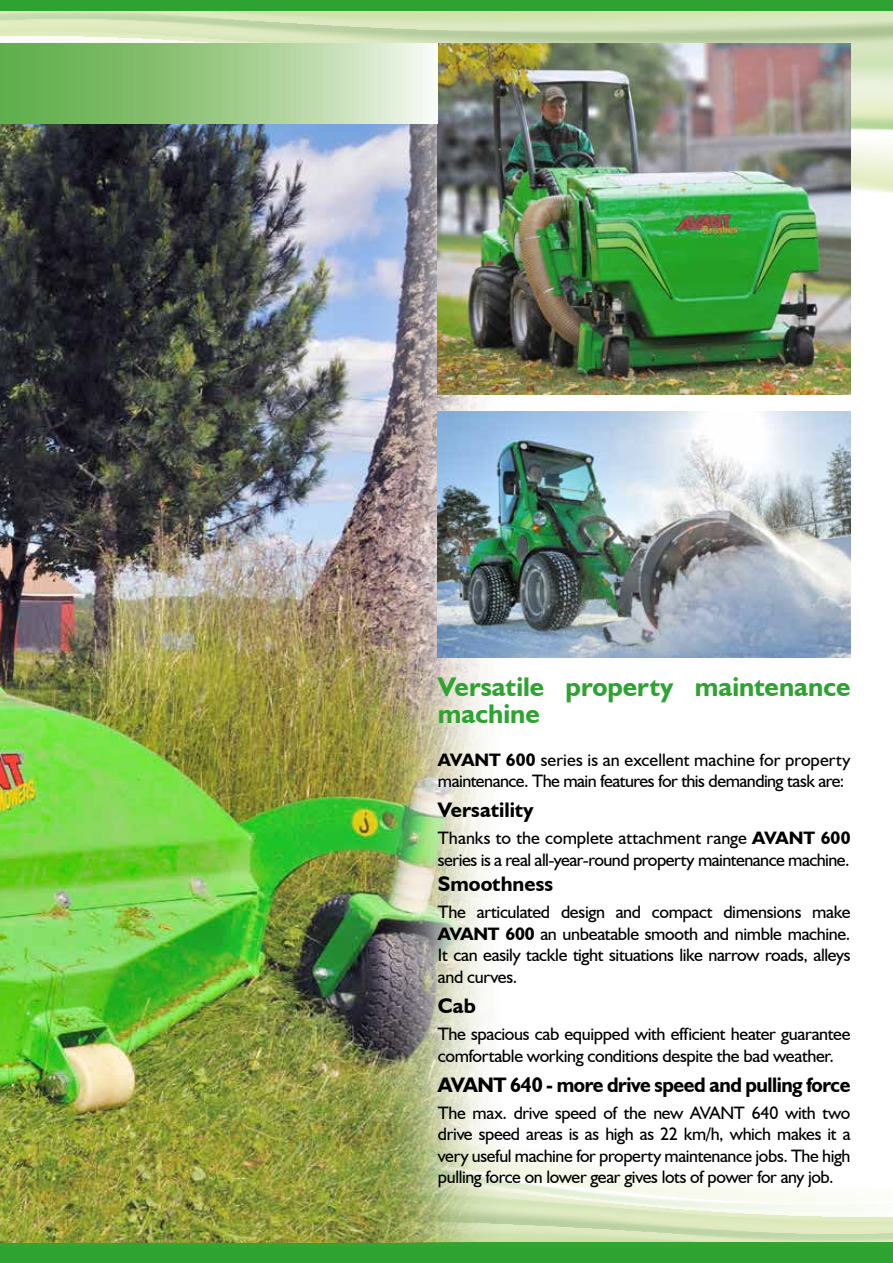
<style>
.page{position:relative;width:893px;height:1263px;background:#fff}
.page>*{position:absolute;margin:0;border:0;box-sizing:border-box;transform-origin:0 0}
.t1{font:700 27px/27px "Humanist 521 BT";color:#2fa332}
.t2{font:700 21px "Humanist 521 BT";letter-spacing:-.015em;color:#000;scale:.96 1}
.t3{font:700 21px "Humanist 521 BT";letter-spacing:-.015em;color:#000}
.t4{font:18px/21.6px "Humanist 521 BT";letter-spacing:-.02em;color:#000}
.s1{font-weight:700}
</style>
<div class="page">
<svg style="left:0;top:1150px;width:893px;height:93px"></svg>
<div style="left:0;top:1243px;width:893px;height:10px;background:#32a431"></div>
<div style="left:0;top:1247px;width:893px;height:16px;background:#2fa332"></div>
<svg style="left:0;top:11px;width:893px;height:188px;background:#d4e2ba"></svg>
<div style="left:0;top:0;width:893px;height:11px;background:#2fa332"></div>
<img style="left:0;top:124px;width:501px;height:1118px">
<img style="left:438px;top:43px;width:412px;height:351px">
<img style="left:438px;top:411px;width:412px;height:246px">
<svg style="left:0;top:43px;width:438px;height:81px;background:#a0cc8e"></svg>
<h1 class="t1" style="left:438px;top:672px;width:414px">Versatile property maintenance machine</h1>
<p class="t4" style="left:438px;top:748px;width:414px"><span class="s1">AVANT 600</span> series is an excellent machine for property maintenance. The main features for this demanding task are:</p>
<p class="t3" style="left:438px;top:797px;width:97px">Versatility</p>
<p class="t4" style="left:438px;top:827px;width:414px">Thanks to the complete attachment range <span class="s1">AVANT 600 </span>series is a real all-year-round property maintenance machine.</p>
<p class="t3" style="left:438px;top:871px;width:117px">Smoothness</p>
<p class="t4" style="left:438px;top:901px;width:414px;text-align:justify">The articulated design and compact dimensions make <span class="s1">AVANT 600</span> an unbeatable smooth and nimble machine.<br>It can easily tackle tight situations like narrow roads, alleys and curves.</p>
<p class="t3" style="left:438px;top:993px;width:39px">Cab</p>
<p class="t4" style="left:438px;top:1023px;width:414px">The spacious cab equipped with efficient heater guarantee comfortable working conditions despite the bad weather.</p>
<p class="t2" style="left:438px;top:1071px;width:431px">AVANT 640 - more drive speed and pulling force</p>
<p class="t4" style="left:438px;top:1101px;width:414px;text-align:justify">The max. drive speed of the new AVANT 640 with two drive speed areas is as high as 22 km/h, which makes it a very useful machine for property maintenance jobs. The high pulling force on lower gear gives lots of power for any job.</p>
</div>
